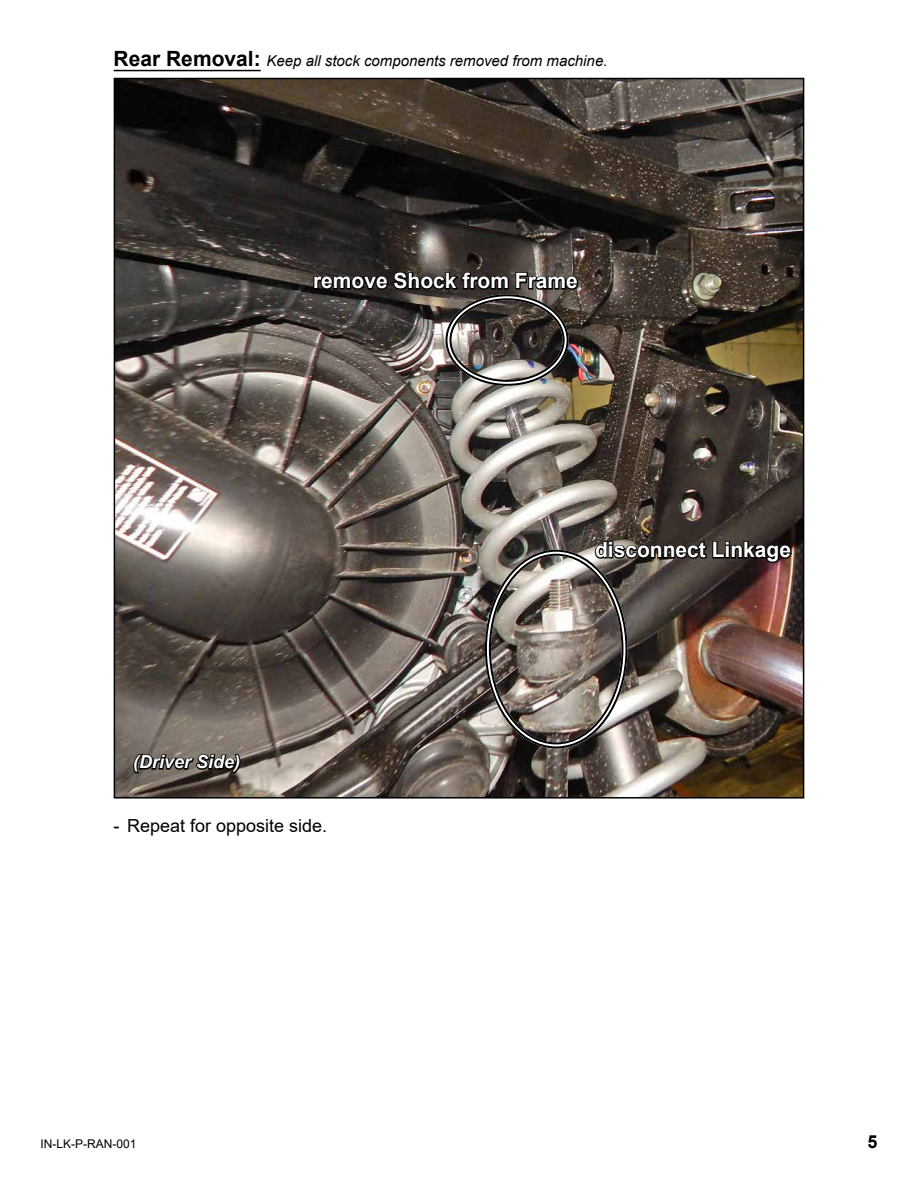
<style>
.page{position:relative;width:918px;height:1188px;background:#fff}
.page>*{position:absolute;margin:0;border:0;box-sizing:border-box;transform-origin:0 0}
.t1{font:700 21px "Arial";color:#fff}
.t2{font:18px "Arial";color:#000}
.t3{font:italic 700 18px "Arial";color:#fff}
.t4{font:700 18px "Arial";color:#000}
.t5{font:italic 15px "Arial";color:#000}
.t6{font:12px "Arial";color:#000}
.s1{font-weight:700;font-style:normal;font-size:21px}
</style>
<div class="page">
<hr style="left:114px;top:70px;width:147px;height:1px;background:#000">
<img style="left:117px;top:81px;width:684px;height:715px">
<svg style="left:132px;top:753px;width:110px;height:22px"></svg>
<svg style="left:593px;top:527px;width:200px;height:38px"></svg>
<svg style="left:312px;top:269px;width:268px;height:23px"></svg>
<div style="left:446px;top:294px;width:123px;height:92px;border:6px solid #fff;border-radius:50%"></div>
<div style="left:446px;top:294px;width:123px;height:92px;border:2px solid #000101;border-radius:50%"></div>
<div style="left:450px;top:298px;width:115px;height:84px;border:2px solid #000101;border-radius:50%"></div>
<div style="left:485px;top:550px;width:142px;height:198px;border:6px solid #fff;border-radius:50%"></div>
<p class="t5" style="left:114px;top:51px;width:495px"><span class="s1">Rear Removal:</span> Keep all stock components removed from machine.</p>
<h1 class="t1" style="left:313px;top:266px;width:266px">remove Shock from Frame</h1>
<p class="t3" style="left:133px;top:750px;width:109px">(Driver Side)</p>
<p class="t2" style="left:114px;top:813px;width:215px">- Repeat for opposite side.</p>
<h1 class="t1" style="left:595px;top:535px;width:198px">disconnect Linkage</h1>
<p class="t6" style="left:40px;top:1135px;width:98px">IN-LK-P-RAN-001</p>
<p class="t4" style="left:867px;top:1128px;width:12px">5</p>
</div>
